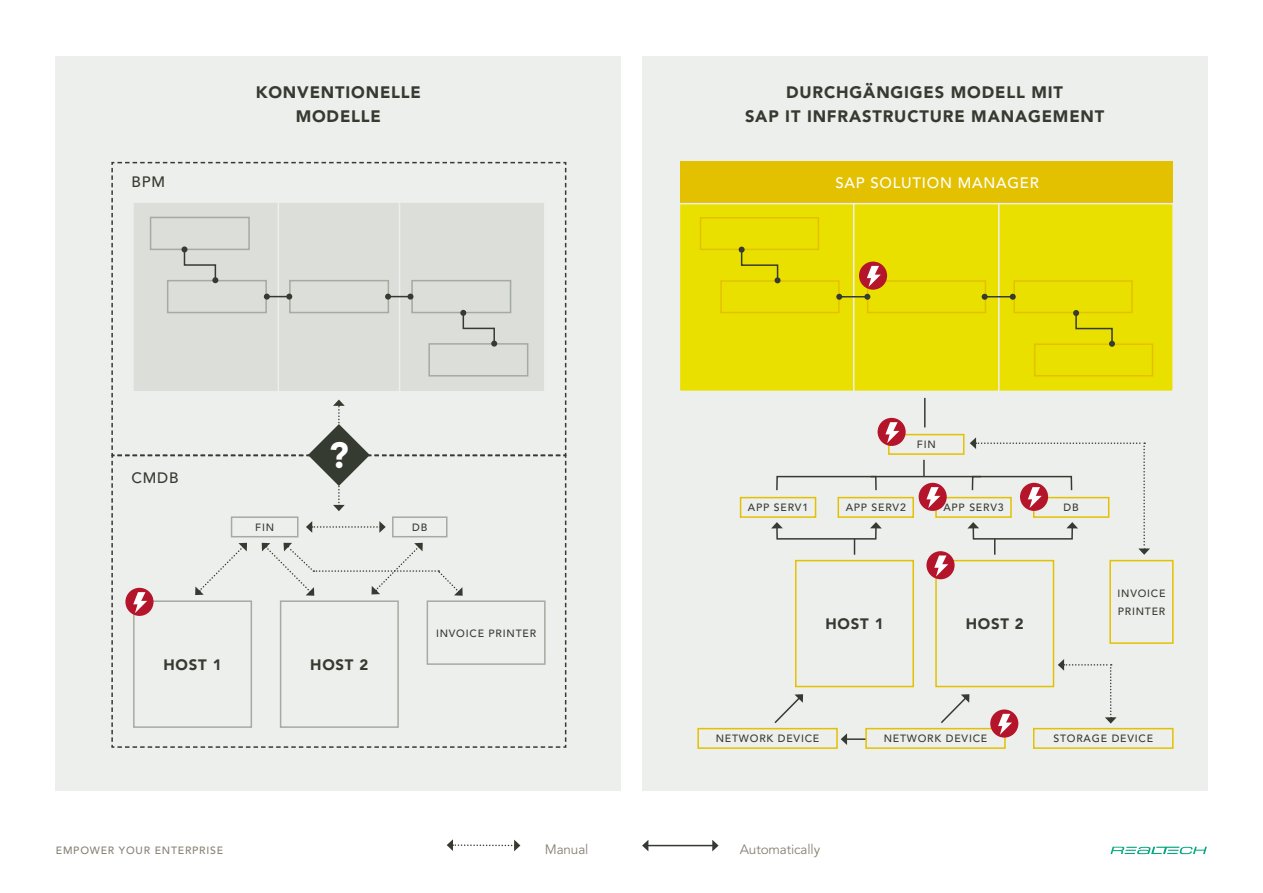
<style>
.page{position:relative;width:1263px;height:893px;background:#fff}
.page>*{position:absolute;margin:0;border:0;box-sizing:border-box;transform-origin:0 0}
.headline{font:900 36px "Avenir LT Std";color:#fff}
.t1{font:900 16.5px/24px "Avenir LT Std";letter-spacing:.05em;color:#363b31;text-align:center}
.headline_abschnitt{font:900 15px "Avenir LT Std";letter-spacing:.05em;color:#363b31}
.headline_abschnitt-2{font:500 15px "Avenir LT Std";letter-spacing:.05em;color:#fff}
.headline_abschnitt-3{font:500 15px "Avenir LT Std";letter-spacing:.05em;color:#363b31}
.marginalie{font:13.5px "Avenir LT Std";letter-spacing:-.01em;color:#878275}
.rubrizierung_klein{font:500 10.5px/18px "Avenir LT Std";letter-spacing:.075em;color:#363b31}
.t2{font:500 10.5px "Avenir LT Std";letter-spacing:.075em;color:#878275}
</style>
<div class="page">
<svg style="left:1110px;top:847px;width:97px;height:7px"></svg>
<div style="left:642px;top:56px;width:565px;height:735px;background:#edefed"></div>
<div style="left:56px;top:56px;width:565px;height:735px;background:#edefed"></div>
<hr style="left:870px;top:476px;width:111px;height:1px;background:#363b31">
<svg style="left:1058px;top:659px;width:58px;height:65px"></svg>
<hr style="left:846px;top:738px;width:20px;height:2px;background:#363b31">
<svg style="left:841px;top:733px;width:6px;height:12px"></svg>
<div style="left:776px;top:527px;width:101px;height:13px;border:2px solid #363b31"></div>
<svg style="left:870px;top:522px;width:12px;height:6px"></svg>
<svg style="left:771px;top:522px;width:12px;height:6px"></svg>
<div style="left:776px;top:476px;width:101px;height:15px;border:2px solid #363b31"></div>
<svg style="left:774px;top:694px;width:29px;height:29px"></svg>
<svg style="left:941px;top:694px;width:28px;height:29px"></svg>
<div style="left:888px;top:434px;width:76px;height:21px;border:2px solid #e4c100"></div>
<div style="left:740px;top:497px;width:76px;height:21px;border:2px solid #e4c100"></div>
<div style="left:837px;top:497px;width:77px;height:21px;border:2px solid #e4c100"></div>
<div style="left:935px;top:497px;width:77px;height:21px;border:2px solid #e4c100"></div>
<div style="left:795px;top:560px;width:119px;height:127px;border:2px solid #e4c100"></div>
<div style="left:935px;top:560px;width:119px;height:127px;border:2px solid #e4c100"></div>
<div style="left:1109px;top:560px;width:64px;height:84px;border:2px solid #e4c100"></div>
<div style="left:697px;top:728px;width:141px;height:21px;border:2px solid #e4c100"></div>
<div style="left:865px;top:728px;width:141px;height:21px;border:2px solid #e4c100"></div>
<div style="left:1033px;top:728px;width:140px;height:21px;border:2px solid #e4c100"></div>
<div style="left:680px;top:161px;width:492px;height:42px;background:#e4c100"></div>
<svg style="left:854px;top:539px;width:1px;height:16px"></svg>
<svg style="left:923px;top:460px;width:2px;height:16px"></svg>
<svg style="left:924px;top:398px;width:1px;height:29px"></svg>
<div style="left:679px;top:203px;width:176px;height:189px;background:#e9e000;border:2px solid #edefed"></div>
<div style="left:997px;top:203px;width:177px;height:189px;background:#e9e000;border:2px solid #edefed"></div>
<div style="left:853px;top:203px;width:146px;height:189px;background:#e9e000;border:2px solid #edefed"></div>
<div style="left:720px;top:280px;width:120px;height:33px;border:2px solid #e4c100"></div>
<div style="left:700px;top:217px;width:119px;height:33px;border:2px solid #e4c100"></div>
<div style="left:1034px;top:343px;width:119px;height:34px;border:2px solid #e4c100"></div>
<div style="left:867px;top:280px;width:119px;height:33px;border:2px solid #e4c100"></div>
<div style="left:1013px;top:280px;width:120px;height:33px;border:2px solid #e4c100"></div>
<svg style="left:982px;top:294px;width:34px;height:6px"></svg>
<svg style="left:836px;top:294px;width:34px;height:6px"></svg>
<svg style="left:739px;top:247px;width:41px;height:36px"></svg>
<svg style="left:1073px;top:310px;width:42px;height:37px"></svg>
<div style="left:877px;top:418px;width:29px;height:28px;background:#b5152b;border-radius:50%"></div>
<svg style="left:885px;top:422px;width:14px;height:21px"></svg>
<div style="left:859px;top:262px;width:28px;height:28px;background:#b5152b;border-radius:50%"></div>
<svg style="left:867px;top:266px;width:14px;height:21px"></svg>
<div style="left:919px;top:483px;width:28px;height:28px;background:#b5152b;border-radius:50%"></div>
<svg style="left:926px;top:487px;width:14px;height:21px"></svg>
<div style="left:926px;top:551px;width:28px;height:28px;background:#b5152b;border-radius:50%"></div>
<svg style="left:934px;top:555px;width:14px;height:21px"></svg>
<svg style="left:111px;top:162px;width:455px;height:586px"></svg>
<div style="left:990px;top:709px;width:28px;height:29px;background:#b5152b;border-radius:50%"></div>
<svg style="left:998px;top:714px;width:14px;height:21px"></svg>
<svg style="left:967px;top:437px;width:183px;height:118px"></svg>
<svg style="left:447px;top:839px;width:73px;height:12px"></svg>
<hr style="left:648px;top:845px;width:65px;height:1px;background:#363b31">
<svg style="left:642px;top:840px;width:6px;height:11px"></svg>
<svg style="left:712px;top:840px;width:6px;height:11px"></svg>
<p class="t1" style="left:256px;top:80px;width:167px">KONVENTIONELLE<br>MODELLE</p>
<p class="t1" style="left:745px;top:80px;width:361px">DURCHGÄNGIGES MODELL MIT<br>SAP IT INFRASTRUCTURE MANAGEMENT</p>
<p class="headline_abschnitt-3" style="left:132px;top:174px;width:35px">BPM</p>
<p class="headline_abschnitt-2" style="left:835px;top:174px;width:205px">SAP SOLUTION MANAGER</p>
<p class="headline_abschnitt-3" style="left:132px;top:469px;width:48px">CMDB</p>
<p class="rubrizierung_klein" style="left:255px;top:519px;width:20px">FIN</p>
<p class="headline" style="left:329px;top:434px;width:22px">?</p>
<p class="headline_abschnitt" style="left:163px;top:655px;width:60px">HOST 1</p>
<p class="headline_abschnitt" style="left:310px;top:655px;width:60px">HOST 2</p>
<p class="t2" style="left:56px;top:845px;width:169px">EMPOWER YOUR ENTERPRISE</p>
<p class="rubrizierung_klein" style="left:412px;top:519px;width:17px">DB</p>
<p class="rubrizierung_klein" style="left:436px;top:624px;width:102px">INVOICE PRINTER</p>
<p class="rubrizierung_klein" style="left:917px;top:436px;width:20px">FIN</p>
<p class="rubrizierung_klein" style="left:748px;top:499px;width:62px">APP SERV1</p>
<p class="rubrizierung_klein" style="left:846px;top:499px;width:62px">APP SERV2</p>
<p class="rubrizierung_klein" style="left:943px;top:499px;width:62px">APP SERV3</p>
<p class="rubrizierung_klein" style="left:1064px;top:499px;width:17px">DB</p>
<p class="headline_abschnitt" style="left:825px;top:615px;width:60px">HOST 1</p>
<p class="headline_abschnitt" style="left:966px;top:615px;width:60px">HOST 2</p>
<p class="rubrizierung_klein" style="left:1117px;top:584px;width:50px">INVOICE<br>PRINTER</p>
<p class="rubrizierung_klein" style="left:716px;top:730px;width:105px">NETWORK DEVICE</p>
<p class="rubrizierung_klein" style="left:884px;top:730px;width:105px">NETWORK DEVICE</p>
<p class="rubrizierung_klein" style="left:1053px;top:730px;width:101px">STORAGE DEVICE</p>
<p class="marginalie" style="left:545px;top:841px;width:45px">Manual</p>
<p class="marginalie" style="left:740px;top:841px;width:82px">Automatically</p>
</div>
